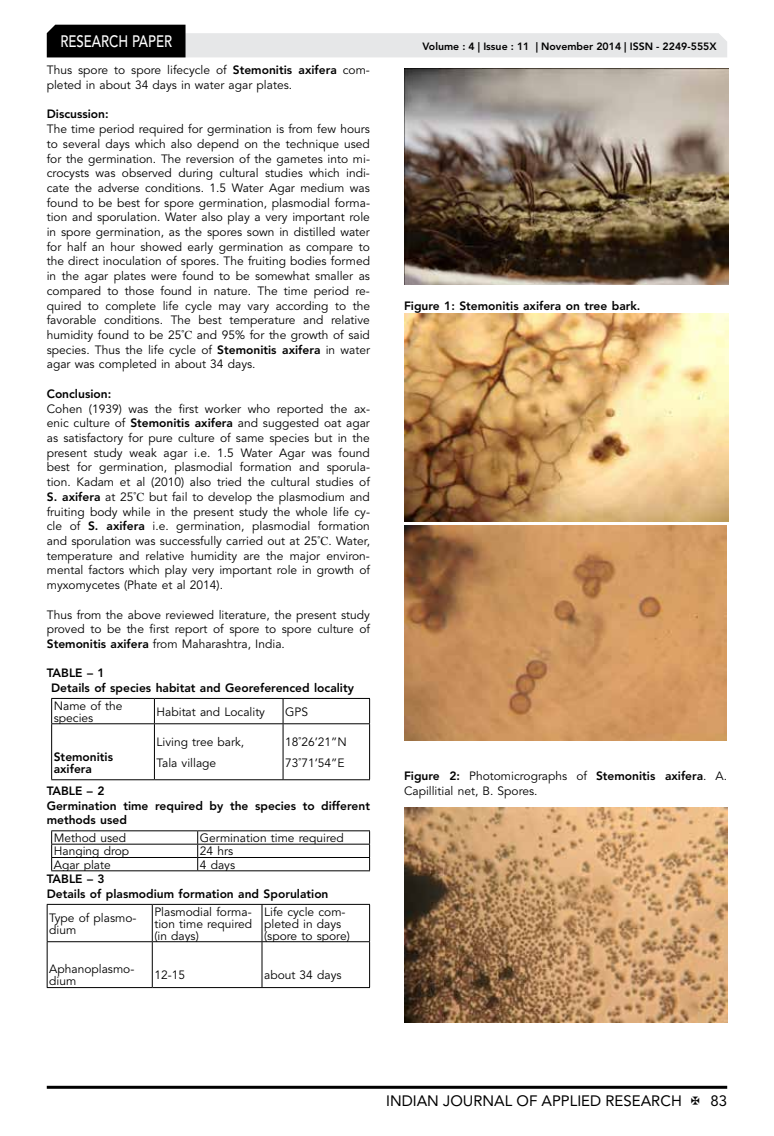
<style>
.page{position:relative;width:774px;height:1136px;background:#fff}
.page>*{position:absolute;margin:0;border:0;box-sizing:border-box;transform-origin:0 0}
.t1{font:500 16.5px "Avenir LT Std";color:#fff;scale:.8 1}
.t2{font:15px "Avenir LT Std";color:#000}
.t3{font:12px/14.7px "Avenir LT Std";color:#000}
.t4{font:800 12px/14.7px "Avenir LT Std";color:#000}
.t5{font:800 10.5px "Avenir LT Std";color:#000}
.s1{font-weight:800}
.s2{font-family:"Times New Roman"}
</style>
<div class="page">
<hr style="left:47px;top:1085px;width:680px;height:3px;background:#000">
<svg style="left:47px;top:25px;width:680px;height:32px"></svg>
<svg style="left:51px;top:698px;width:319px;height:81px"></svg>
<hr style="left:51px;top:724px;width:1px;height:55px;background:#000">
<hr style="left:369px;top:724px;width:1px;height:55px;background:#000">
<hr style="left:51px;top:779px;width:103px;height:1px;background:#000">
<hr style="left:154px;top:779px;width:129px;height:1px;background:#000">
<hr style="left:283px;top:779px;width:87px;height:1px;background:#000">
<svg style="left:51px;top:830px;width:319px;height:40px"></svg>
<hr style="left:51px;top:870px;width:147px;height:1px;background:#000">
<hr style="left:198px;top:870px;width:172px;height:1px;background:#000">
<svg style="left:48px;top:904px;width:321px;height:83px"></svg>
<hr style="left:152px;top:904px;width:1px;height:37px;background:#000">
<hr style="left:262px;top:904px;width:1px;height:37px;background:#000">
<hr style="left:47px;top:941px;width:105px;height:1px;background:#000">
<hr style="left:152px;top:941px;width:110px;height:1px;background:#000">
<hr style="left:152px;top:942px;width:1px;height:45px;background:#000">
<hr style="left:262px;top:941px;width:108px;height:1px;background:#000">
<hr style="left:262px;top:942px;width:1px;height:45px;background:#000">
<hr style="left:47px;top:903px;width:105px;height:1px;background:#000">
<hr style="left:47px;top:904px;width:1px;height:37px;background:#000">
<hr style="left:152px;top:903px;width:110px;height:1px;background:#000">
<hr style="left:262px;top:903px;width:108px;height:1px;background:#000">
<hr style="left:369px;top:904px;width:1px;height:37px;background:#000">
<hr style="left:47px;top:942px;width:1px;height:45px;background:#000">
<hr style="left:369px;top:942px;width:1px;height:45px;background:#000">
<hr style="left:47px;top:987px;width:105px;height:1px;background:#000">
<hr style="left:152px;top:987px;width:110px;height:1px;background:#000">
<hr style="left:262px;top:987px;width:108px;height:1px;background:#000">
<img style="left:404px;top:69px;width:324px;height:216px">
<img style="left:404px;top:313px;width:324px;height:208px">
<img style="left:404px;top:525px;width:323px;height:215px">
<img style="left:404px;top:807px;width:323px;height:215px">
<h1 class="t1" style="left:60px;top:32px;width:139px">RESEARCH PAPER</h1>
<p class="t3" style="left:47px;top:63px;width:325px">Thus spore to spore lifecycle of <span class="s1">Stemonitis axifera</span> com&shy;pleted in about 34 days in water agar plates.</p>
<p class="t4" style="left:47px;top:107px;width:63px">Discussion:</p>
<p class="t3" style="left:47px;top:122px;width:325px;text-align:justify">The time period required for germination is from few hours to several days which also depend on the technique used for the germination. The reversion of the gametes into mi&shy;crocysts was observed during cultural studies which indi&shy;cate the adverse conditions. 1.5 Water Agar medium was found to be best for spore germination, plasmodial forma&shy;tion and sporulation. Water also play a very important role in spore germination, as the spores sown in distilled water for half an hour showed early germination as compare to the direct inoculation of spores. The fruiting bodies formed in the agar plates were found to be somewhat smaller as compared to those found in nature. The time period re&shy;quired to complete life cycle may vary according to the favorable conditions. The best temperature and relative humidity found to be 25˚<span class="s2">С</span> and 95% for the growth of said species. Thus the life cycle of <span class="s1">Stemonitis axifera</span> in water agar was completed in about 34 days.</p>
<p class="t4" style="left:47px;top:386px;width:66px">Conclusion:</p>
<p class="t3" style="left:47px;top:401px;width:325px;text-align:justify">Cohen (1939) was the first worker who reported the ax&shy;enic culture of <span class="s1">Stemonitis axifera</span> and suggested oat agar as satisfactory for pure culture of same species but in the present study weak agar i.e. 1.5 Water Agar was found best for germination, plasmodial formation and sporula&shy;tion. Kadam et al (2010) also tried the cultural studies of <span class="s1">S. axifera</span> at 25˚<span class="s2">С</span> but fail to develop the plasmodium and fruiting body while in the present study the whole life cy&shy;cle of <span class="s1">S. axifera</span> i.e. germination, plasmodial formation and sporulation was successfully carried out at 25˚<span class="s2">С</span>. Water, temperature and relative humidity are the major environ&shy;mental factors which play very important role in growth of myxomycetes (Phate et al 2014).</p>
<p class="t3" style="left:47px;top:607px;width:325px;text-align:justify">Thus from the above reviewed literature, the present study proved to be the first report of spore to spore culture of <span class="s1">Stemonitis axifera</span> from Maharashtra, India.</p>
<p class="t4" style="left:51px;top:665px;width:304px;text-indent:-4px">TABLE – 1<br>Details of species habitat and Georeferenced locality</p>
<p class="t3" style="left:54px;top:699px;width:70px;line-height:12px">Name of the species</p>
<p class="t3" style="left:157px;top:704px;width:110px">Habitat and Locality</p>
<p class="t3" style="left:285px;top:704px;width:24px">GPS</p>
<p class="t4" style="left:54px;top:750px;width:61px;line-height:12px">Stemonitis axifera</p>
<p class="t3" style="left:157px;top:732px;width:89px;line-height:20.5px">Living tree bark,<br>Tala village</p>
<p class="t3" style="left:285px;top:732px;width:63px;line-height:20.5px">18˚26’21”N<br>73˚71’54”E</p>
<p class="t4" style="left:47px;top:783px;width:325px">TABLE – 2<br>Germination time required by the species to different methods used</p>
<p class="t3" style="left:54px;top:830px;width:74px">Method used</p>
<p class="t3" style="left:200px;top:830px;width:146px">Germination time required</p>
<p class="t3" style="left:54px;top:844px;width:77px">Hanging drop</p>
<p class="t3" style="left:200px;top:844px;width:35px">24 hrs</p>
<p class="t3" style="left:54px;top:857px;width:59px">Agar plate</p>
<p class="t3" style="left:200px;top:857px;width:37px">4 days</p>
<p class="t4" style="left:47px;top:871px;width:283px">TABLE – 3<br>Details of plasmodium formation and Sporulation</p>
<p class="t3" style="left:49px;top:911px;width:89px;line-height:12px">Type of plasmo&shy;dium</p>
<p class="t3" style="left:154px;top:905px;width:99px;line-height:12px;text-align:justify">Plasmodial forma&shy;tion time required (in days)</p>
<p class="t3" style="left:264px;top:905px;width:87px;line-height:12px">Life cycle com&shy;pleted in days (spore to spore)</p>
<p class="t3" style="left:49px;top:963px;width:87px;line-height:12px">Aphanoplasmo&shy;dium</p>
<p class="t3" style="left:154px;top:968px;width:32px">12-15</p>
<p class="t3" style="left:264px;top:968px;width:79px">about 34 days</p>
<p class="t5" style="left:422px;top:41px;width:296px">Volume : 4 | Issue : 11 | November 2014 | ISSN - 2249-555X</p>
<p class="t4" style="left:404px;top:298px;width:238px">Figure 1: Stemonitis axifera on tree bark.</p>
<p class="t3" style="left:404px;top:769px;width:325px"><span class="s1">Figure 2:</span> Photomicrographs of <span class="s1">Stemonitis axifera</span>. A.<br>Capillitial net, B. Spores.</p>
<p class="t2" style="left:386px;top:1091px;width:297px">INDIAN JOURNAL OF APPLIED RESEARCH</p>
<p class="t2" style="left:710px;top:1091px;width:18px">83</p>
</div>
